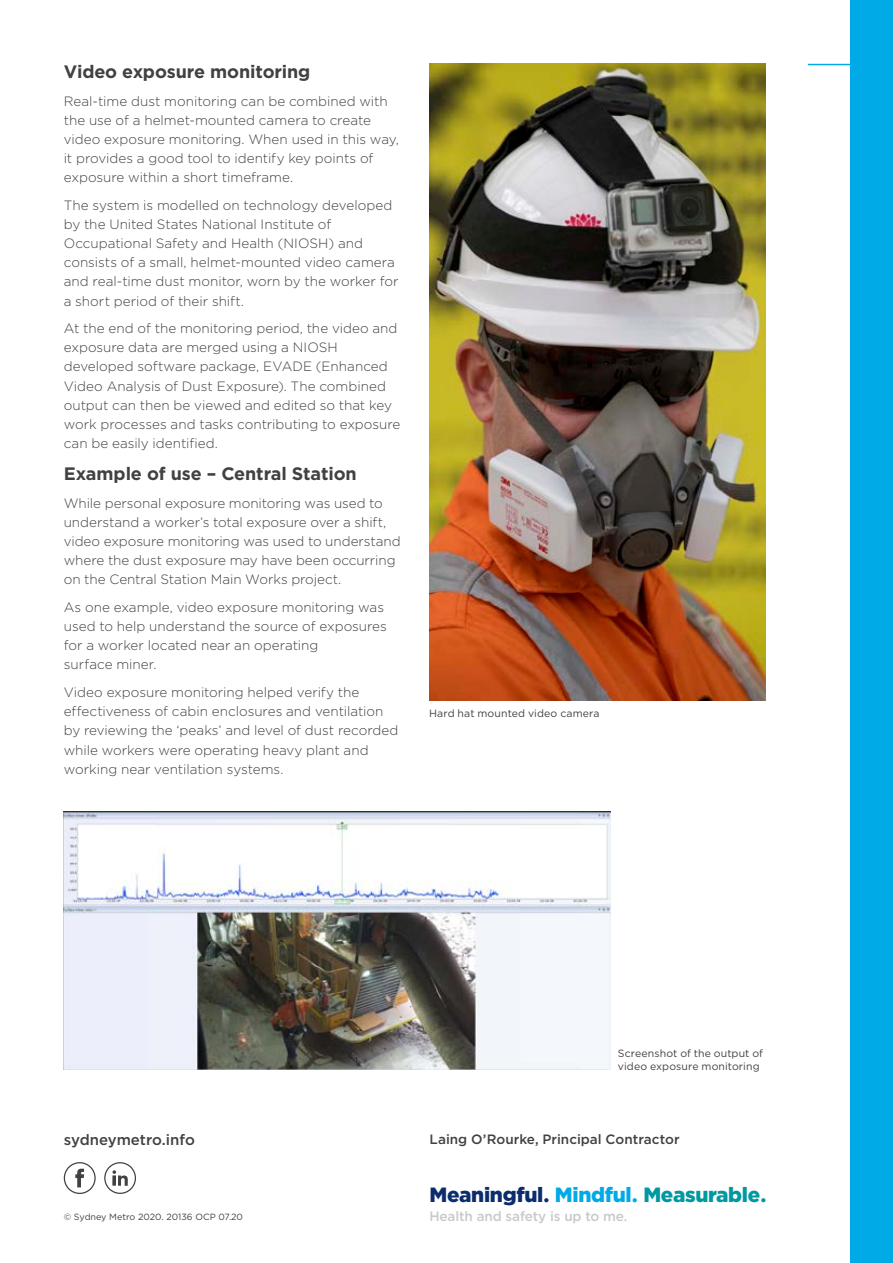
<style>
.page{position:relative;width:893px;height:1263px;background:#fff}
.page>*{position:absolute;margin:0;border:0;box-sizing:border-box;transform-origin:0 0}
.t1{font:900 20.7px "Gotham";letter-spacing:-.015em;color:#0c2d6d}
.t2{font:700 18px "Gotham";letter-spacing:-.005em;color:#414142}
.t3{font:500 15px "Gotham";letter-spacing:-.005em;color:#414142}
.Body_Copy{font:300 13.5px/19.2px "Gotham";color:#414142}
.BODY_COPY{font:500 13.5px "Gotham";color:#414142}
.t4{font:500 13.5px "Gotham";letter-spacing:-.01em;color:#c7c9cb}
.t5{font:10.5px/12px "Gotham";letter-spacing:.01em;color:#414142}
.t6{font:9px "Gotham";color:#414142}
.s1{font-family:"American Typewriter";font-weight:700}
.s2{color:#00aae7}
.s3{font-family:"American Typewriter";font-weight:700;color:#00aae7}
.s4{color:#0098a1}
.s5{font-family:"American Typewriter";font-weight:700;color:#0098a1}
.s6{font-family:"American Typewriter";font-weight:600}
</style>
<div class="page">
<div style="left:850px;top:0;width:43px;height:1263px;background:#00aae7"></div>
<hr style="left:808px;top:64px;width:85px;height:1px;background:#00aae7">
<svg style="left:64px;top:1162px;width:32px;height:32px"></svg>
<svg style="left:104px;top:1162px;width:32px;height:32px"></svg>
<img style="left:429px;top:64px;width:336px;height:636px">
<img style="left:64px;top:811px;width:546px;height:258px">
<h2 class="t2" style="left:64px;top:60px;width:248px">Video exposure monitoring</h2>
<p class="Body_Copy" style="left:64px;top:91px;width:337px">Real-time dust monitoring can be combined with the use of a helmet-mounted camera to create video exposure monitoring. When used in this way, it provides a good tool to identify key points of exposure within a short timeframe.</p>
<p class="Body_Copy" style="left:64px;top:195px;width:336px">The system is modelled on technology developed by the United States National Institute of Occupational Safety and Health (NIOSH) and consists of a small, helmet-mounted video camera and real-time dust monitor, worn by the worker for a short period of their shift.</p>
<p class="Body_Copy" style="left:64px;top:318px;width:338px">At the end of the monitoring period, the video and exposure data are merged using a NIOSH developed software package, EVADE (Enhanced Video Analysis of Dust Exposure). The combined output can then be viewed and edited so that key work processes and tasks contributing to exposure can be easily identified.</p>
<h2 class="t2" style="left:64px;top:462px;width:294px">Example of use – Central Station</h2>
<p class="Body_Copy" style="left:64px;top:493px;width:338px">While personal exposure monitoring was used to understand a worker’s total exposure over a shift, video exposure monitoring was used to understand where the dust exposure may have been occurring on the Central Station Main Works project.</p>
<p class="Body_Copy" style="left:64px;top:597px;width:325px">As one example, video exposure monitoring was used to help understand the source of exposures for a worker located near an operating<br>surface miner.</p>
<p class="Body_Copy" style="left:64px;top:682px;width:336px">Video exposure monitoring helped verify the effectiveness of cabin enclosures and ventilation by reviewing the ‘peaks’ and level of dust recorded while workers were operating heavy plant and working near ventilation systems.</p>
<p class="t5" style="left:429px;top:707px;width:172px">Hard hat mounted video camera</p>
<p class="t3" style="left:64px;top:1130px;width:133px">sydneymetro.info</p>
<p class="t6" style="left:64px;top:1211px;width:181px">© Sydney Metro 2020. 20136 OCP 07.20</p>
<p class="t5" style="left:618px;top:1047px;width:147px">Screenshot of the output of video exposure monitoring</p>
<p class="BODY_COPY" style="left:429px;top:1130px;width:252px">Laing O’Rourke, Principal Contractor</p>
<h1 class="t1" style="left:429px;top:1181px;width:339px">Meaningful<span class="s1">.</span> <span class="s2">Mindful</span><span class="s3">.</span> <span class="s4">Measurable</span><span class="s5">.</span></h1>
<p class="t4" style="left:429px;top:1207px;width:200px">Health and safety is up to me<span class="s6">.</span></p>
</div>
